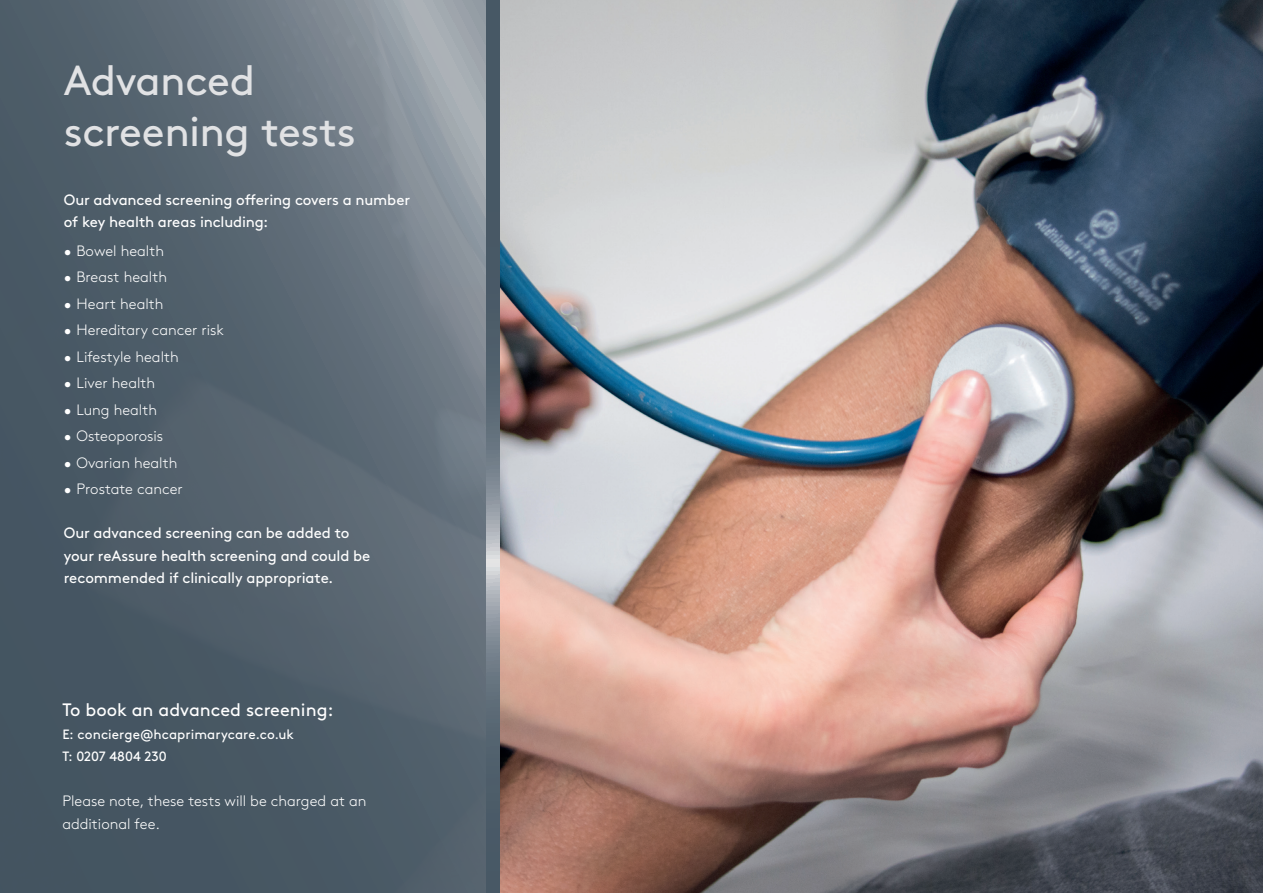
<style>
.page{position:relative;width:1263px;height:893px;background:#fff}
.page>*{position:absolute;margin:0;border:0;box-sizing:border-box;transform-origin:0 0}
._3__Heading{font:42px/50.4px "Brown Std";letter-spacing:-.01em;color:#e1e2e4}
.Small_header{font:18px "Brown Std";color:#fff}
._7__Body{font:300 15px/22.5px "Brown Std";color:#fff}
.Small_header-2{font:15px/22.5px "Brown Std";letter-spacing:-.01em;color:#fff}
._5__Mini_header_teal{font:13.5px "Brown Std";letter-spacing:.005em;color:#fff}
</style>
<div class="page">
<img style="left:499px;top:0;width:764px;height:893px">
<svg style="left:0;top:0;width:487px;height:893px;background:#586671"></svg>
<svg style="left:487px;top:0;width:12px;height:893px;background:#616f7a"></svg>
<p class="_3__Heading" style="left:64px;top:56px;width:294px">Advanced screening tests</p>
<p class="Small_header-2" style="left:64px;top:188px;width:348px">Our advanced screening offering covers a number of key health areas including:</p>
<p class="_7__Body" style="left:64px;top:240px;width:102px">• Bowel health</p>
<p class="_7__Body" style="left:64px;top:266px;width:105px">• Breast health</p>
<p class="_7__Body" style="left:64px;top:293px;width:101px">• Heart health</p>
<p class="_7__Body" style="left:64px;top:319px;width:162px">• Hereditary cancer risk</p>
<p class="_7__Body" style="left:64px;top:346px;width:116px">• Lifestyle health</p>
<p class="_7__Body" style="left:64px;top:372px;width:93px">• Liver health</p>
<p class="_7__Body" style="left:64px;top:399px;width:95px">• Lung health</p>
<p class="_7__Body" style="left:64px;top:425px;width:101px">• Osteoporosis</p>
<p class="_7__Body" style="left:64px;top:452px;width:115px">• Ovarian health</p>
<p class="_7__Body" style="left:64px;top:478px;width:120px">• Prostate cancer</p>
<p class="Small_header-2" style="left:64px;top:522px;width:308px">Our advanced screening can be added to your reAssure health screening and could be recommended if clinically appropriate.</p>
<p class="Small_header" style="left:62px;top:699px;width:273px">To book an advanced screening:</p>
<p class="_5__Mini_header_teal" style="left:62px;top:726px;width:233px">E: concierge@hcaprimarycare.co.uk</p>
<p class="_5__Mini_header_teal" style="left:62px;top:749px;width:106px">T: 0207 4804 230</p>
<p class="_7__Body" style="left:62px;top:790px;width:306px">Please note, these tests will be charged at an additional fee.</p>
</div>
